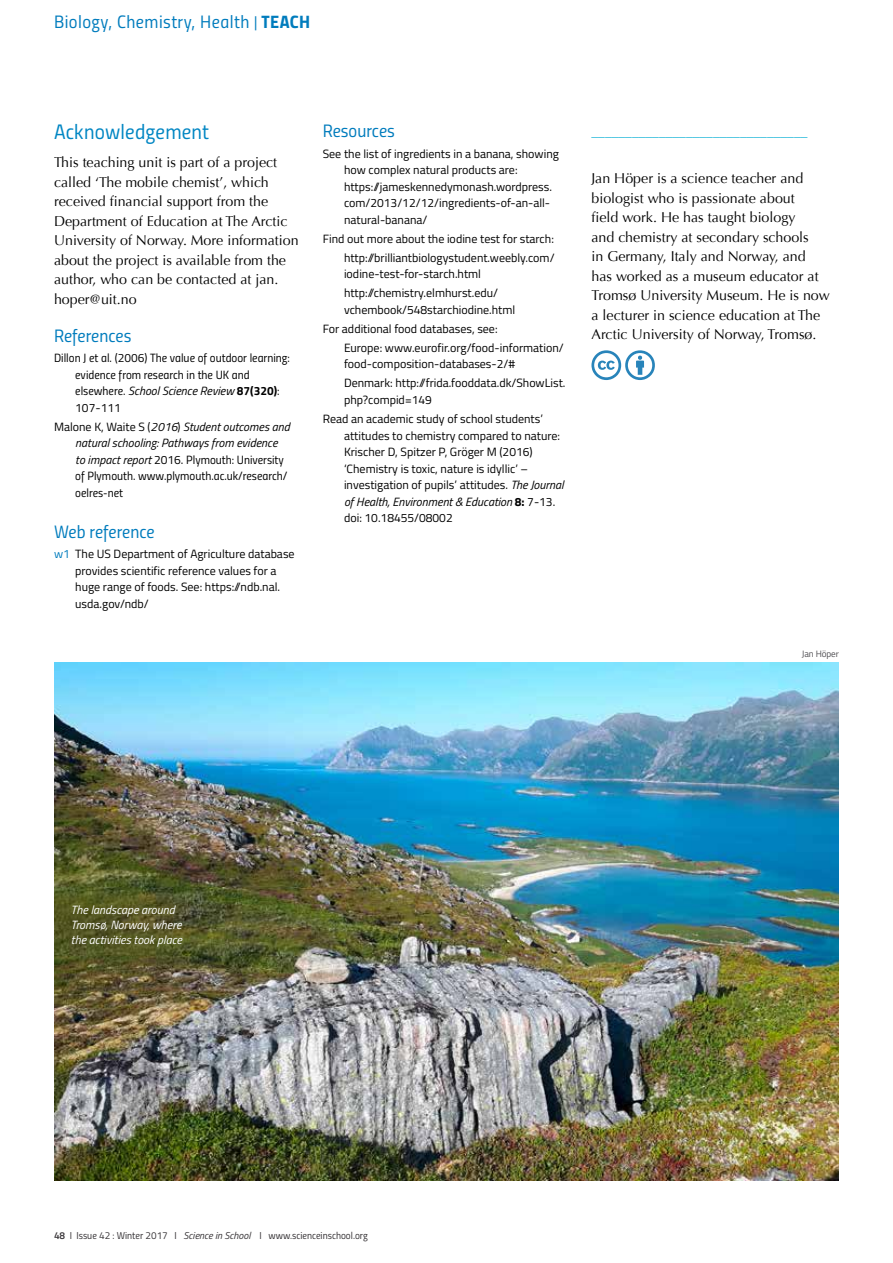
<style>
.page{position:relative;width:893px;height:1263px;background:#fff}
.page>*{position:absolute;margin:0;border:0;box-sizing:border-box;transform-origin:0 0}
.t1{font:21px "Titillium Regular Upright";letter-spacing:.01em;color:#0086c3}
.t2{font:18px "Titillium Regular Upright";color:#007cbd}
.t3{font:18px "Titillium Regular Upright";letter-spacing:.025em;color:#007cbd}
.t4{font:14.25px/19.5px "Optima";color:#000}
.t5{font:700 13.5px "Optima";color:#00add3}
.t6{font:12px/16.5px "Titillium Web";color:#000}
.t7{font:12px/16.5px "Titillium Regular Upright";color:#000}
.t8{font:italic 12px/16.5px "Titillium Web";color:#000}
.t9{font:italic 12px/15px "Titillium Web";color:#fff}
.t10{font:10.05px "Titillium Regular Upright";color:#373437}
.t11{font:9.15px "Titillium Web";letter-spacing:-.01em;color:#504f53}
.s1{font-size:15px}
.s2{font-family:"Titillium Bold Upright"}
.s3{font-family:"Titillium Regular Upright";font-style:normal}
.s4{font-family:"Titillium Bold Upright";font-style:normal}
.s5{font-style:normal}
.s6{font-family:"Titillium Web";font-style:italic}
.s7{font-family:"Titillium Web"}
.s8{color:#007cbd}
.s9{font-style:italic}
.s10{font-weight:700}
.s11{font-family:"Titillium Semibold Upright"}
</style>
<div class="page">
<img style="left:54px;top:662px;width:785px;height:518px">
<svg style="left:591px;top:350px;width:64px;height:30px"></svg>
<h2 class="t3" style="left:54px;top:9px;width:258px">Biology, Chemistry, Health <span class="s1">|</span> <span class="s2">TEACH</span></h2>
<h1 class="t1" style="left:54px;top:116px;width:157px">Acknowledgement</h1>
<p class="t4" style="left:54px;top:153px;width:246px">This teaching unit is part of a project called ‘The mobile chemist’, which received financial support from the Department of Education at The Arctic University of Norway. More information about the project is available from the author, who can be contacted at jan. hoper@uit.no</p>
<h2 class="t2" style="left:54px;top:322px;width:79px">References</h2>
<p class="t7" style="left:75px;top:349px;width:216px;text-indent:-21px">Dillon J et al. (2006) The value of outdoor learning: evidence from research in the UK and</p>
<p class="t8" style="left:75px;top:382px;width:206px"><span class="s3">elsewhere.</span> School Science Review <span class="s4">87(320)</span><span class="s3">:<br></span><span class="s5">107-111</span></p>
<p class="t8" style="left:75px;top:418px;width:216px;text-indent:-21px"><span class="s5">Malone K, Waite S</span> <span class="s3">(</span>2016<span class="s3">)</span> Student outcomes and natural schooling: Pathways from evidence</p>
<p class="t7" style="left:75px;top:451px;width:214px"><span class="s6">to impact report</span> <span class="s7">2016.</span> Plymouth: University of Plymouth. www.plymouth.ac.uk/research/ oelres-net</p>
<h2 class="t2" style="left:54px;top:518px;width:102px">Web reference</h2>
<p class="t6" style="left:75px;top:545px;width:221px;text-indent:-21px"><span class="s8">w1</span> The US Department of Agriculture database provides scientific reference values for a huge range of foods. See: https://ndb.nal. usda.gov/ndb/</p>
<h2 class="t2" style="left:323px;top:117px;width:74px">Resources</h2>
<p class="t6" style="left:344px;top:145px;width:216px;text-indent:-21px">See the list of ingredients in a banana, showing how complex natural products are: https://jameskennedymonash.wordpress. com/2013/12/12/ingredients-of-an-all&shy;natural-banana/</p>
<p class="t6" style="left:323px;top:228px;width:233px;line-height:19px;text-align:right">Find out more about the iodine test for starch: http://brilliantbiologystudent.weebly.com/</p>
<p class="t6" style="left:344px;top:264px;width:156px;line-height:19px">iodine-test-for-starch.html http://chemistry.elmhurst.edu/</p>
<p class="t6" style="left:323px;top:299px;width:194px;line-height:19px;text-indent:21px">vchembook/548starchiodine.html<br>For additional food databases, see:</p>
<p class="t6" style="left:344px;top:339px;width:221px">Europe: www.eurofir.org/food-information/ food-composition-databases-2/#</p>
<p class="t6" style="left:344px;top:374px;width:223px">Denmark: http://frida.fooddata.dk/ShowList. php?compid=149</p>
<p class="t6" style="left:344px;top:410px;width:221px;text-indent:-21px">Read an academic study of school students’ attitudes to chemistry compared to nature:<br>Krischer D, Spitzer P, Gröger M (2016) ‘Chemistry is toxic, nature is idyllic’ – investigation of pupils’ attitudes. <span class="s9">The Journal of Health, Environment &amp; Education</span> <span class="s10">8:</span> 7-13. doi: 10.18455/08002</p>
<p class="t5" style="left:591px;top:123px;width:217px">________________________________</p>
<p class="t4" style="left:591px;top:169px;width:240px">Jan Höper is a science teacher and biologist who is passionate about<br>field work. He has taught biology<br>and chemistry at secondary schools<br>in Germany, Italy and Norway, and has worked as a museum educator at Tromsø University Museum. He is now a lecturer in science education at The Arctic University of Norway, Tromsø.</p>
<p class="t11" style="left:802px;top:647px;width:39px">Jan Höper</p>
<p class="t9" style="left:71px;top:901px;width:113px">The landscape around<br>Tromsø, Norway, where the activities took place</p>
<p class="t10" style="left:54px;top:1228px;width:315px"><span class="s11">48</span> I Issue 42 : Winter 2017 I <span class="s6">Science in School</span> I www.scienceinschool.org</p>
</div>
